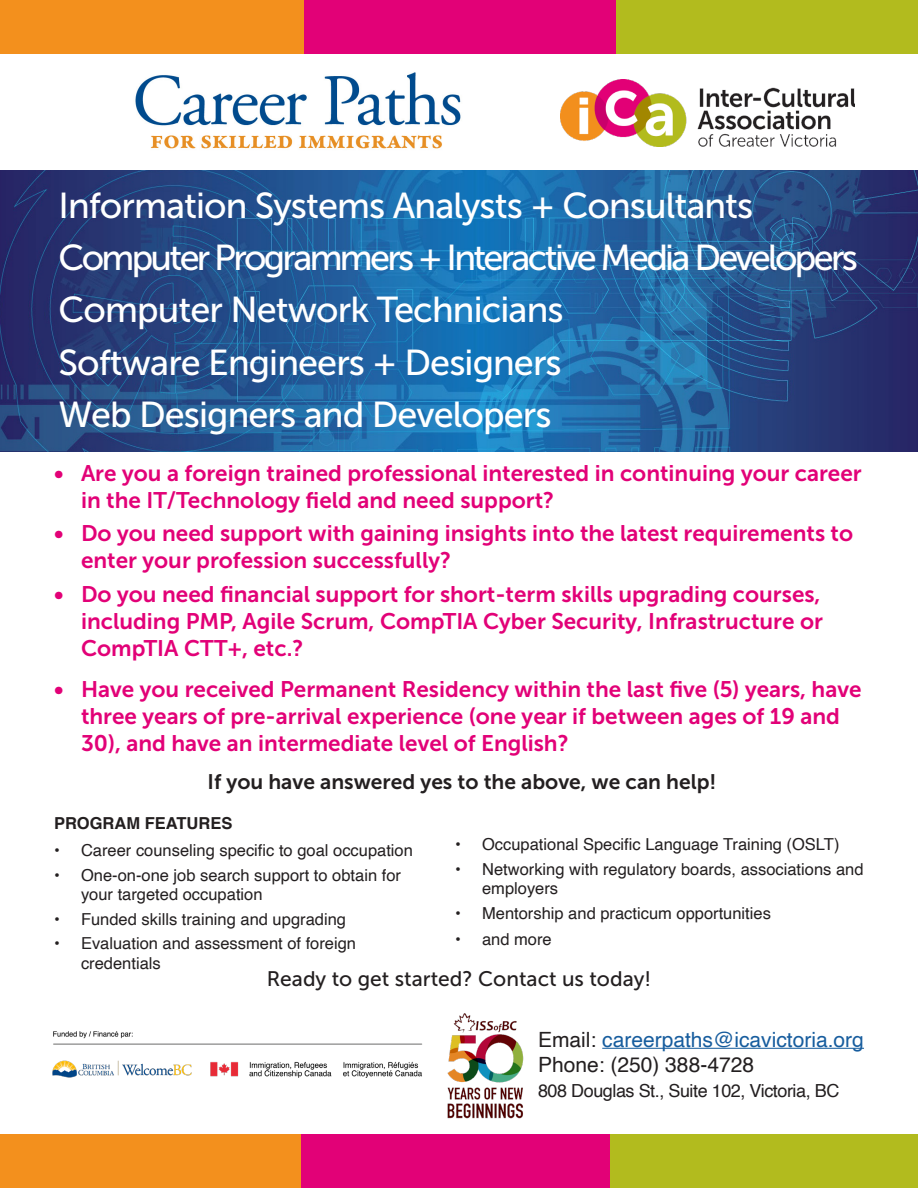
<style>
.page{position:relative;width:918px;height:1188px;background:#fff}
.page>*{position:absolute;margin:0;border:0;box-sizing:border-box;transform-origin:0 0}
.t1{font:36px "Museo Sans 500";letter-spacing:-.025em;color:#fff}
.t2{font:36px "Museo Sans 500";letter-spacing:-.075em;color:#fff}
.t3{font:22.5px/27px "Museo Sans 700";color:#e20177}
.t4{font:21px "Museo Sans 700";color:#231f20}
.t5{font:21px "Helvetica";color:#175d9e}
.t6{font:21px "Museo Sans 500";color:#231f20}
.t7{font:21px "Helvetica";color:#231f20}
.t8{font:18px "Helvetica";letter-spacing:-.025em;color:#231f20}
.t9{font:16.5px/19.8px "Helvetica";color:#231f20}
.t10{font:700 16.5px "Helvetica";color:#231f20}
.s1{color:#231f20}
</style>
<div class="page">
<img style="left:0;top:171px;width:918px;height:281px">
<img style="left:561px;top:80px;width:294px;height:66px">
<div style="left:616px;top:0;width:302px;height:54px;background:#b2bb1e"></div>
<div style="left:0;top:0;width:304px;height:54px;background:#f3901d"></div>
<div style="left:304px;top:0;width:312px;height:54px;background:#e20177"></div>
<div style="left:609px;top:1135px;width:309px;height:53px;background:#b2bb1e"></div>
<div style="left:0;top:1135px;width:301px;height:53px;background:#f3901d"></div>
<div style="left:301px;top:1135px;width:308px;height:53px;background:#e20177"></div>
<hr style="left:602px;top:1048px;width:262px;height:1px;background:#175d9e">
<img style="left:52px;top:1031px;width:371px;height:47px">
<img style="left:447px;top:1013px;width:77px;height:106px">
<img style="left:135px;top:72px;width:326px;height:77px">
<p class="t1" style="left:58px;top:186px;width:696px">Information Systems Analysts + Consultants</p>
<p class="t2" style="left:58px;top:238px;width:801px">Computer Programmers + Interactive Media Developers</p>
<p class="t1" style="left:58px;top:290px;width:507px">Computer Network Technicians</p>
<p class="t1" style="left:58px;top:343px;width:505px">Software Engineers + Designers</p>
<p class="t1" style="left:58px;top:395px;width:495px">Web Designers and Developers</p>
<p class="t3" style="left:81px;top:459px;width:782px;text-indent:-27px">• Are you a foreign trained professional interested in continuing your career in the IT/Technology field and need support?</p>
<p class="t3" style="left:81px;top:520px;width:774px;text-indent:-27px">• Do you need support with gaining insights into the latest requirements to enter your profession successfully?</p>
<p class="t3" style="left:81px;top:581px;width:744px;text-align:justify;text-indent:-27px">• Do you need financial support for short-term skills upgrading courses, including PMP, Agile Scrum, CompTIA Cyber Security, Infrastructure or CompTIA CTT+, etc.?</p>
<p class="t3" style="left:81px;top:675px;width:782px;text-indent:-27px">• Have you received Permanent Residency within the last five (5) years, have three years of pre-arrival experience (one year if between ages of 19 and<br>30), and have an intermediate level of English?</p>
<p class="t4" style="left:208px;top:770px;width:510px">If you have answered yes to the above, we can help!</p>
<p class="t10" style="left:54px;top:810px;width:180px">PROGRAM FEATURES</p>
<p class="t9" style="left:54px;top:841px;width:360px">• Career counseling specific to goal occupation</p>
<p class="t9" style="left:81px;top:865px;width:322px;text-indent:-27px">• One-on-one job search support to obtain for your targeted occupation</p>
<p class="t9" style="left:54px;top:909px;width:294px">• Funded skills training and upgrading</p>
<p class="t9" style="left:81px;top:934px;width:277px;text-indent:-27px">• Evaluation and assessment of foreign credentials</p>
<p class="t9" style="left:455px;top:835px;width:386px">• Occupational Specific Language Training (OSLT)</p>
<p class="t9" style="left:482px;top:859px;width:383px;text-indent:-27px">• Networking with regulatory boards, associations and employers</p>
<p class="t9" style="left:455px;top:903px;width:317px">• Mentorship and practicum opportunities</p>
<p class="t9" style="left:455px;top:930px;width:98px">• and more</p>
<p class="t6" style="left:267px;top:967px;width:386px">Ready to get started? Contact us today!</p>
<p class="t5" style="left:538px;top:1023px;width:327px"><span class="s1">Email:</span> careerpaths@icavictoria.org</p>
<p class="t7" style="left:538px;top:1048px;width:217px">Phone: (250) 388-4728</p>
<p class="t8" style="left:538px;top:1077px;width:303px">808 Douglas St., Suite 102, Victoria, BC</p>
</div>
